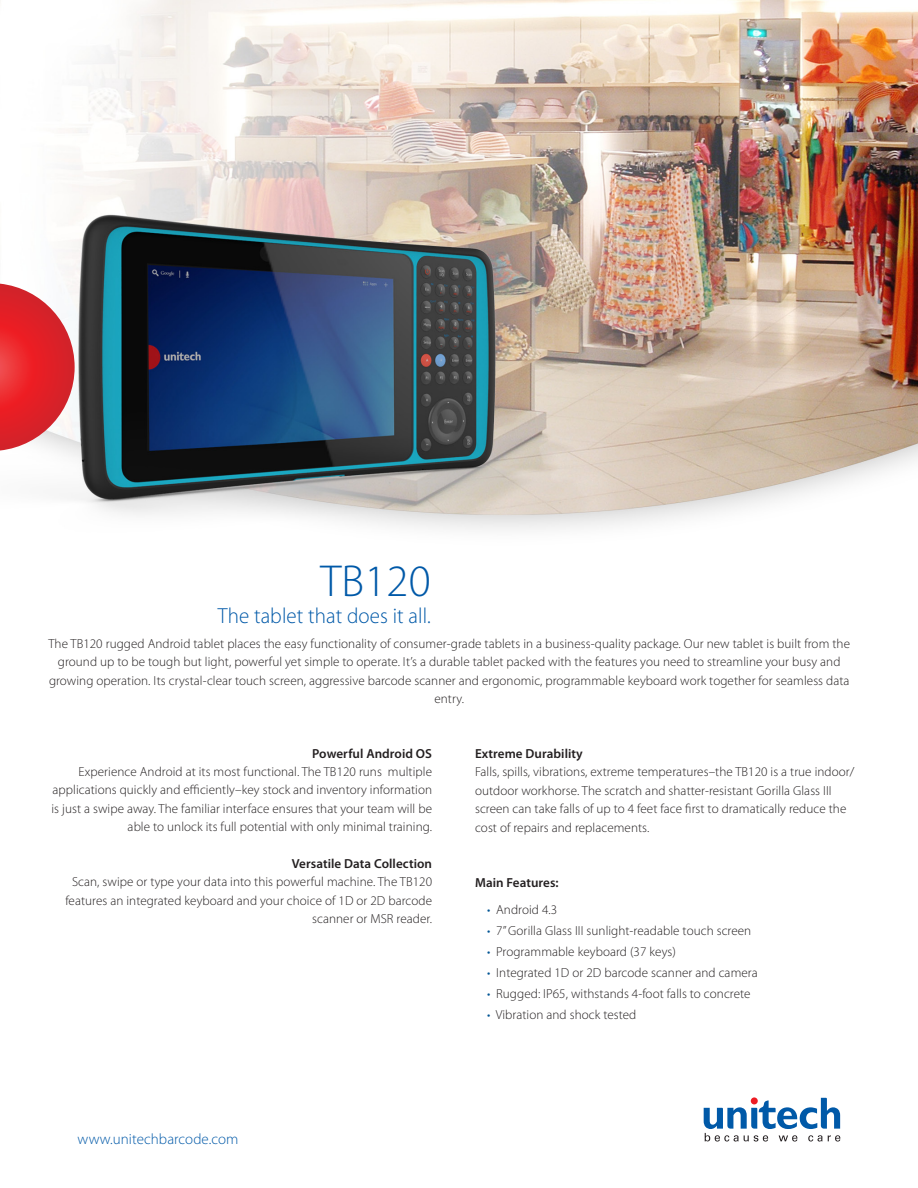
<style>
.page{position:relative;width:918px;height:1188px;background:#fff}
.page>*{position:absolute;margin:0;border:0;box-sizing:border-box;transform-origin:0 0}
.t1{font:300 45px "Myriad Pro";letter-spacing:.005em;color:#0059a8}
.t2{font:300 21.9px "Myriad Pro";letter-spacing:.005em;color:#0059a8;scale:.96 1}
.t3{font:300 15px "Myriad Pro";letter-spacing:.005em;color:#0059a8}
.t4{font:300 13.2px/18.3px "Myriad Pro";letter-spacing:.005em;color:#231f20;text-align:right}
.t5{font:600 13.2px "Myriad Pro";letter-spacing:.005em;color:#231f20}
.s1{font-weight:600}
.s2{color:#005595}
</style>
<div class="page">
<img style="left:0;top:0;width:918px;height:530px">
<svg style="left:704px;top:1098px;width:136px;height:44px"></svg>
<svg style="left:0;top:284px;width:75px;height:167px"></svg>
<p class="t1" style="left:320px;top:554px;width:112px">TB120</p>
<p class="t2" style="left:218px;top:602px;width:223px">The tablet that does it all.</p>
<p class="t4" style="left:48px;top:634px;width:803px;text-align:center">The TB120 rugged Android tablet places the easy functionality of consumer-grade tablets in a business-quality package. Our new tablet is built from the ground up to be tough but light, powerful yet simple to operate. It’s a durable tablet packed with the features you need to streamline your busy and growing operation. Its crystal-clear touch screen, aggressive barcode scanner and ergonomic, programmable keyboard work together for seamless data entry.</p>
<p class="t5" style="left:312px;top:745px;width:121px">Powerful Android OS</p>
<p class="t4" style="left:51px;top:762px;width:382px">Experience Android at its most functional. The TB120 runs multiple applications quickly and efficiently–key stock and inventory information is just a swipe away. The familiar interface ensures that your team will be able to unlock its full potential with only minimal training.</p>
<p class="t4" style="left:65px;top:854px;width:368px"><span class="s1">Versatile Data Collection<br></span>Scan, swipe or type your data into this powerful machine. The TB120 features an integrated keyboard and your choice of 1D or 2D barcode scanner or MSR reader.</p>
<p class="t5" style="left:475px;top:745px;width:109px">Extreme Durability</p>
<p class="t4" style="left:475px;top:762px;width:381px;text-align:left">Falls, spills, vibrations, extreme temperatures–the TB120 is a true indoor/ outdoor workhorse. The scratch and shatter-resistant Gorilla Glass III screen can take falls of up to 4 feet face first to dramatically reduce the cost of repairs and replacements.</p>
<p class="t5" style="left:475px;top:874px;width:85px">Main Features:</p>
<p class="t4" style="left:487px;top:900px;width:72px"><span class="s2">•</span> Android 4.3</p>
<p class="t4" style="left:487px;top:921px;width:266px"><span class="s2">•</span> 7” Gorilla Glass III sunlight-readable touch screen</p>
<p class="t4" style="left:487px;top:942px;width:191px"><span class="s2">•</span> Programmable keyboard (37 keys)</p>
<p class="t4" style="left:487px;top:963px;width:272px"><span class="s2">•</span> Integrated 1D or 2D barcode scanner and camera</p>
<p class="t4" style="left:487px;top:984px;width:265px"><span class="s2">•</span> Rugged: IP65, withstands 4-foot falls to concrete</p>
<p class="t4" style="left:487px;top:1005px;width:151px"><span class="s2">•</span> Vibration and shock tested</p>
<p class="t3" style="left:78px;top:1130px;width:162px">www.unitechbarcode.com</p>
</div>
